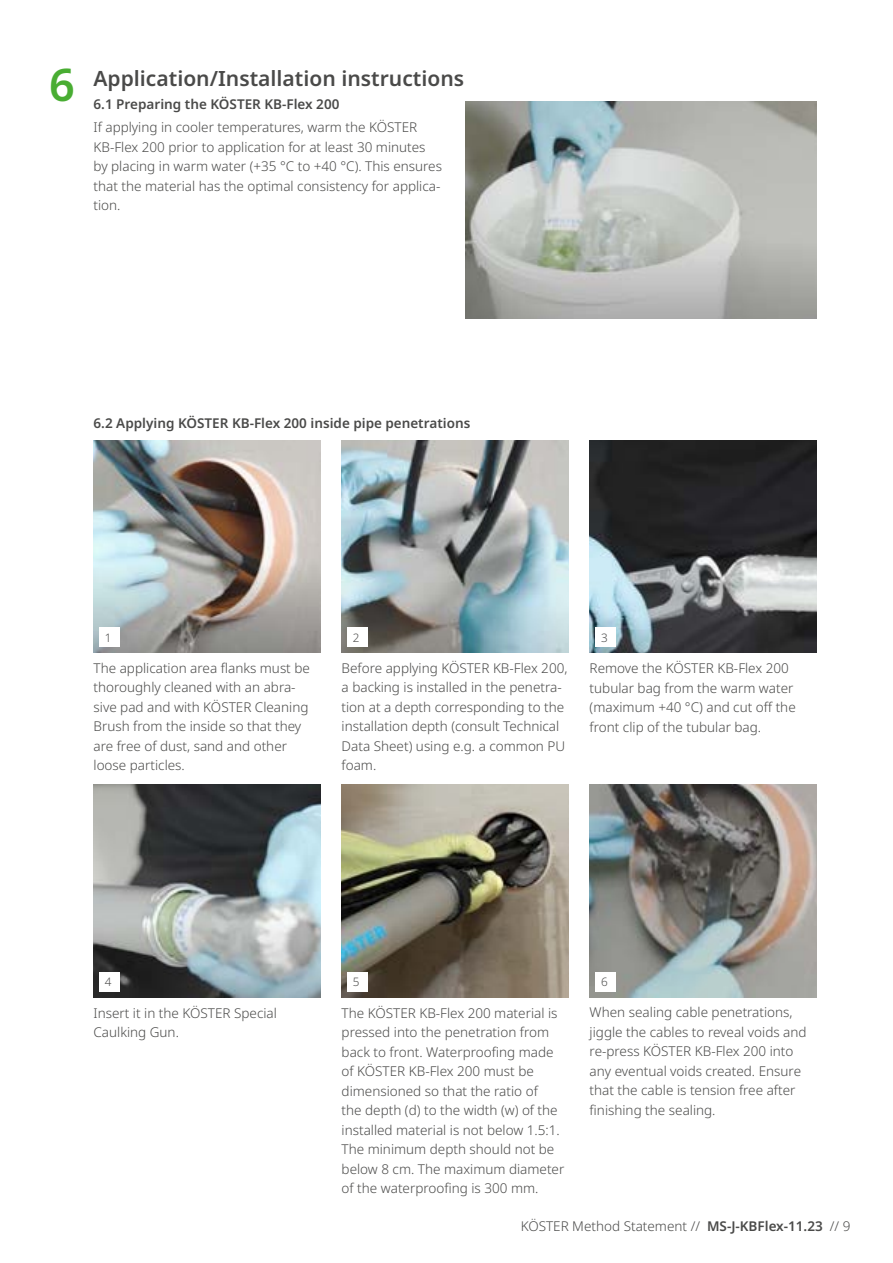
<style>
.page{position:relative;width:893px;height:1263px;background:#fff}
.page>*{position:absolute;margin:0;border:0;box-sizing:border-box;transform-origin:0 0}
.t1{font:600 45px "Noto Sans";color:#49ad33}
.t2{font:600 21px "Noto Sans";color:#4a4a49}
.t3{font:300 13.5px/19.5px "Noto Sans";color:#4a4a49}
.t4{font:600 13.5px "Noto Sans";color:#4a4a49}
.t5{font:300 11.7px "Noto Sans";color:#4a4a49}
.s1{font-weight:600}
</style>
<div class="page">
<img style="left:590px;top:440px;width:226px;height:213px">
<img style="left:466px;top:102px;width:350px;height:217px">
<img style="left:94px;top:440px;width:226px;height:213px">
<div style="left:99px;top:627px;width:20px;height:20px;background:#fff"></div>
<div style="left:595px;top:627px;width:20px;height:20px;background:#fff"></div>
<img style="left:342px;top:440px;width:226px;height:213px">
<div style="left:347px;top:627px;width:20px;height:20px;background:#fff"></div>
<img style="left:94px;top:785px;width:226px;height:212px">
<div style="left:99px;top:972px;width:20px;height:19px;background:#fff"></div>
<img style="left:590px;top:785px;width:226px;height:212px">
<div style="left:595px;top:972px;width:20px;height:19px;background:#fff"></div>
<img style="left:342px;top:785px;width:226px;height:212px">
<div style="left:347px;top:972px;width:20px;height:19px;background:#fff"></div>
<h1 class="t1" style="left:49px;top:53px;width:27px">6</h1>
<h2 class="t2" style="left:94px;top:64px;width:372px">Application/Installation instructions</h2>
<p class="t4" style="left:94px;top:95px;width:247px">6.1 Preparing the KÖSTER KB-Flex 200</p>
<p class="t3" style="left:94px;top:118px;width:350px">If applying in cooler temperatures, warm the KÖSTER KB-Flex 200 prior to application for at least 30 minutes by placing in warm water (+35 °C to +40 °C). This ensures that the material has the optimal consistency for applica&shy;tion.</p>
<p class="t4" style="left:94px;top:414px;width:378px">6.2 Applying KÖSTER KB-Flex 200 inside pipe penetrations</p>
<p class="t5" style="left:105px;top:629px;width:8px">1</p>
<p class="t3" style="left:94px;top:658px;width:218px">The application area flanks must be thoroughly cleaned with an abra&shy;sive pad and with KÖSTER Cleaning<br>Brush from the inside so that they are free of dust, sand and other loose particles.</p>
<p class="t5" style="left:353px;top:629px;width:8px">2</p>
<p class="t3" style="left:342px;top:658px;width:227px">Before applying KÖSTER KB-Flex 200, a backing is installed in the penetra&shy;tion at a depth corresponding to the installation depth (consult Technical<br>Data Sheet) using e.g. a common PU foam.</p>
<p class="t5" style="left:601px;top:629px;width:8px">3</p>
<p class="t3" style="left:590px;top:659px;width:208px">Remove the KÖSTER KB-Flex 200 tubular bag from the warm water (maximum +40 °C) and cut off the front clip of the tubular bag.</p>
<p class="t5" style="left:105px;top:974px;width:8px">4</p>
<p class="t3" style="left:94px;top:1003px;width:185px">Insert it in the KÖSTER Special<br>Caulking Gun.</p>
<p class="t5" style="left:353px;top:974px;width:8px">5</p>
<p class="t3" style="left:342px;top:1003px;width:224px">The KÖSTER KB-Flex 200 material is pressed into the penetration from back to front. Waterproofing made of KÖSTER KB-Flex 200 must be dimensioned so that the ratio of<br>the depth (d) to the width (w) of the installed material is not below 1.5:1.<br>The minimum depth should not be below 8 cm. The maximum diameter of the waterproofing is 300 mm.</p>
<p class="t5" style="left:601px;top:974px;width:8px">6</p>
<p class="t3" style="left:590px;top:1003px;width:218px">When sealing cable penetrations, jiggle the cables to reveal voids and re-press KÖSTER KB-Flex 200 into any eventual voids created. Ensure that the cable is tension free after finishing the sealing.</p>
<p class="t3" style="left:521px;top:1216px;width:331px">KÖSTER Method Statement // <span class="s1">MS-J-KBFlex-11.23</span> // 9</p>
</div>
